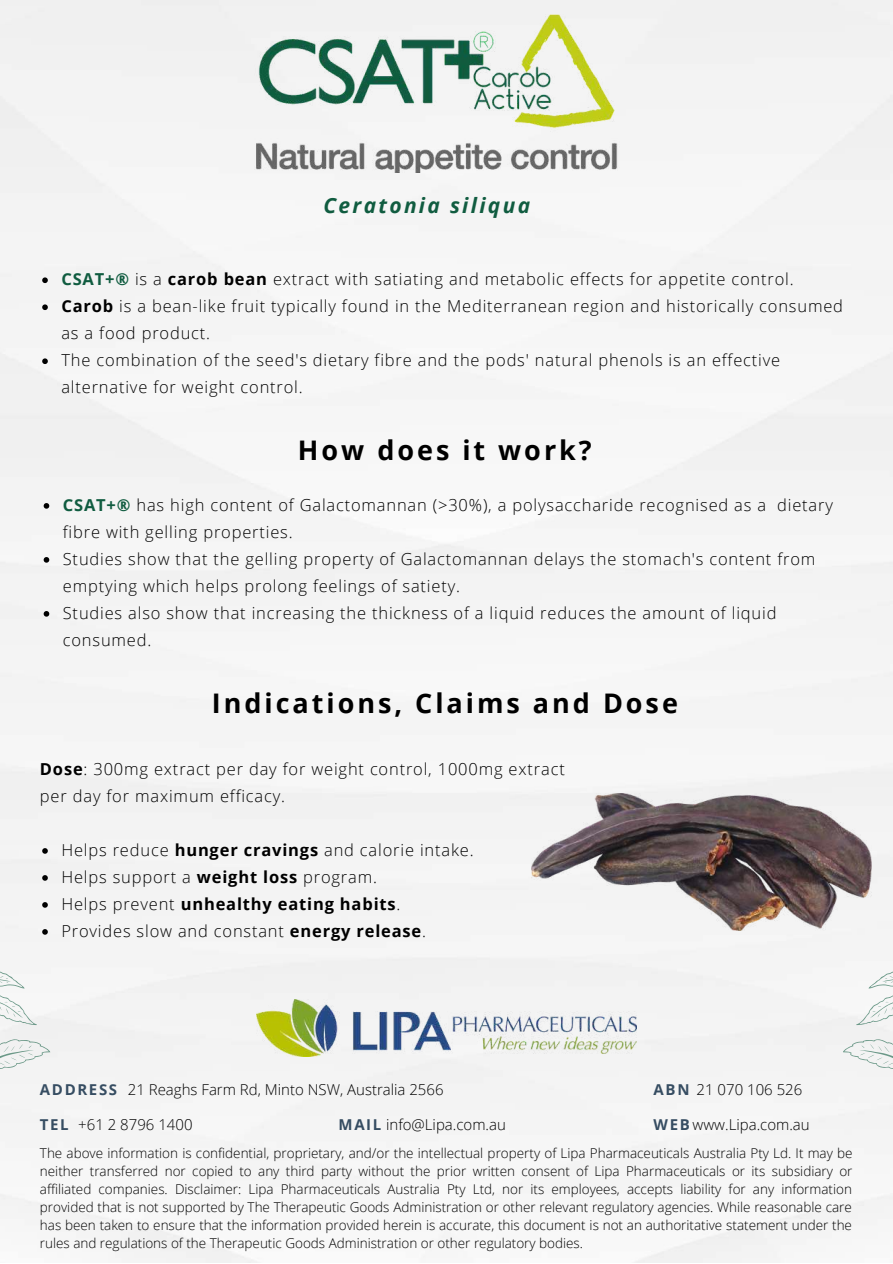
<style>
.page{position:relative;width:893px;height:1264px;background:#fff}
.page>*{position:absolute;margin:0;border:0;box-sizing:border-box;transform-origin:0 0}
.t1{font:700 27px "Open Sans";letter-spacing:.11em;color:#000}
.t2{font:italic 700 21px "Open Sans";letter-spacing:.11em;color:#105c40}
.t3{font:300 16.5px/27px "Open Sans";letter-spacing:.05em;color:#000}
.t4{font:300 15px "Open Sans";color:#000}
.t5{font:300 13.5px/18px "Open Sans";color:#000;text-align:justify}
.s1{font-weight:700;color:#105c40}
.s2{font-weight:700}
.s3{font-weight:700;color:#364d62}
</style>
<div class="page">
<div style="left:0;top:0;width:892px;height:1262px;background:#f4f4f4"></div>
<svg style="left:0;top:944px;width:50px;height:171px"></svg>
<img style="left:243px;top:3px;width:392px;height:170px">
<img style="left:531px;top:794px;width:340px;height:136px">
<svg style="left:42px;top:277px;width:6px;height:6px"></svg>
<svg style="left:42px;top:304px;width:6px;height:6px"></svg>
<svg style="left:42px;top:358px;width:6px;height:6px"></svg>
<svg style="left:44px;top:503px;width:5px;height:5px"></svg>
<svg style="left:44px;top:557px;width:5px;height:5px"></svg>
<svg style="left:44px;top:611px;width:5px;height:5px"></svg>
<svg style="left:42px;top:848px;width:6px;height:5px"></svg>
<svg style="left:42px;top:875px;width:6px;height:5px"></svg>
<svg style="left:42px;top:902px;width:6px;height:5px"></svg>
<svg style="left:42px;top:929px;width:6px;height:5px"></svg>
<img style="left:256px;top:999px;width:380px;height:57px">
<svg style="left:843px;top:944px;width:50px;height:171px"></svg>
<p class="t2" style="left:323px;top:190px;width:208px">Ceratonia siliqua</p>
<p class="t3" style="left:61px;top:265px;width:783px"><span class="s1">CSAT+®</span> is a <span class="s2">carob bean</span> extract with satiating and metabolic effects for appetite control.<br><span class="s2">Carob</span> is a bean-like fruit typically found in the Mediterranean region and historically consumed as a food product.<br>The combination of the seed's dietary fibre and the pods' natural phenols is an effective alternative for weight control.</p>
<h1 class="t1" style="left:298px;top:431px;width:295px">How does it work?</h1>
<p class="t3" style="left:63px;top:491px;width:771px"><span class="s1">CSAT+®</span> has high content of Galactomannan (&gt;30%), a polysaccharide recognised as a dietary fibre with gelling properties.<br>Studies show that the gelling property of Galactomannan delays the stomach's content from emptying which helps prolong feelings of satiety.<br>Studies also show that increasing the thickness of a liquid reduces the amount of liquid consumed.</p>
<h1 class="t1" style="left:212px;top:684px;width:467px">Indications, Claims and Dose</h1>
<p class="t3" style="left:40px;top:755px;width:526px"><span class="s2">Dose</span>: 300mg extract per day for weight control, 1000mg extract per day for maximum efficacy.</p>
<p class="t3" style="left:61px;top:836px;width:413px">Helps reduce <span class="s2">hunger cravings</span> and calorie intake.<br>Helps support a <span class="s2">weight loss</span> program.<br>Helps prevent <span class="s2">unhealthy eating habits</span>.<br>Provides slow and constant <span class="s2">energy release</span>.</p>
<p class="t4" style="left:40px;top:1079px;width:405px"><span class="s3">ADDRESS</span> 21 Reaghs Farm Rd, Minto NSW, Australia 2566</p>
<p class="t4" style="left:653px;top:1079px;width:150px"><span class="s3">ABN</span> 21 070 106 526</p>
<p class="t4" style="left:40px;top:1113px;width:154px"><span class="s3">TEL</span> +61 2 8796 1400</p>
<p class="t4" style="left:338px;top:1113px;width:169px"><span class="s3">MAIL</span> info@Lipa.com.au</p>
<p class="t4" style="left:653px;top:1113px;width:157px"><span class="s3">WEB</span> www.Lipa.com.au</p>
<p class="t5" style="left:40px;top:1143px;width:814px">The above information is confidential, proprietary, and/or the intellectual property of Lipa Pharmaceuticals Australia Pty Ld. It may be neither transferred nor copied to any third party without the prior written consent of Lipa Pharmaceuticals or its subsidiary or affiliated companies. Disclaimer: Lipa Pharmaceuticals Australia Pty Ltd, nor its employees, accepts liability for any information provided that is not supported by The Therapeutic Goods Administration or other relevant regulatory agencies. While reasonable care has been taken to ensure that the information provided herein is accurate, this document is not an authoritative statement under the rules and regulations of the Therapeutic Goods Administration or other regulatory bodies.</p>
</div>
